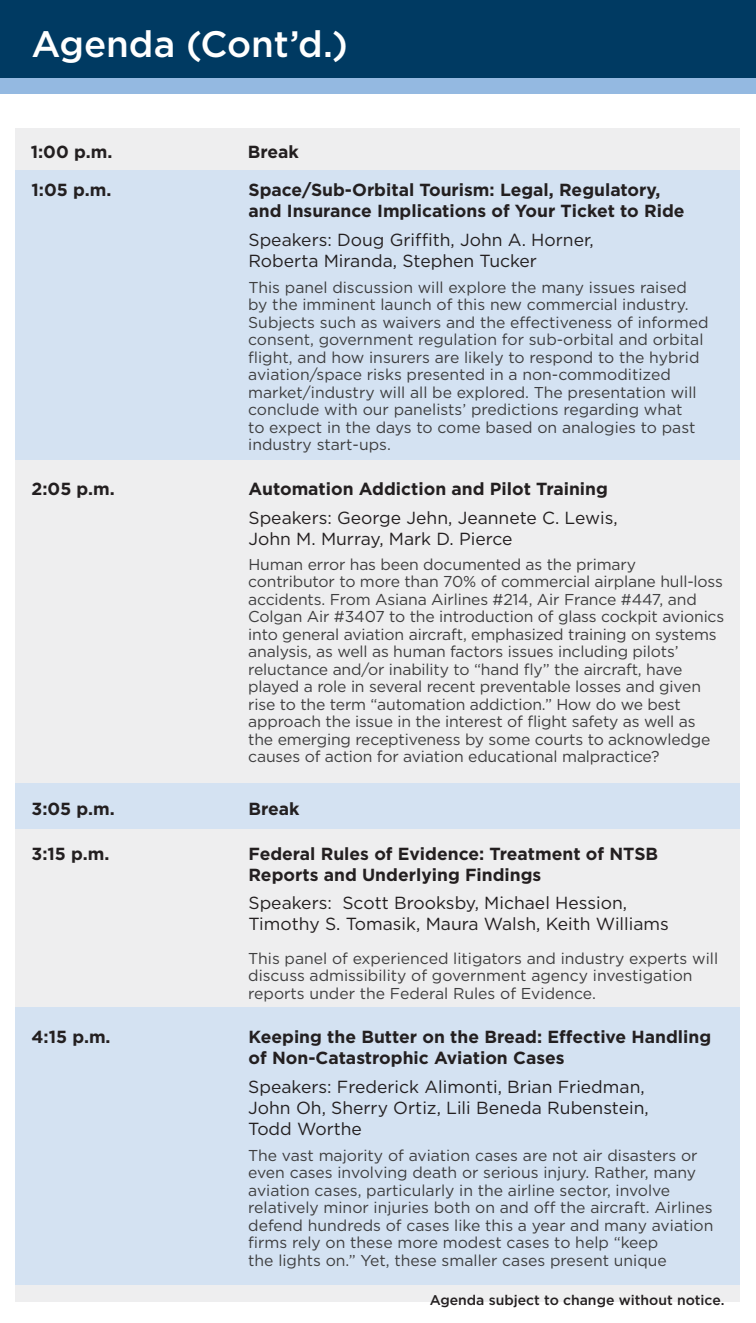
<style>
.page{position:relative;width:756px;height:1323px;background:#fff}
.page>*{position:absolute;margin:0;border:0;box-sizing:border-box;transform-origin:0 0}
.t1{font:500 36.75px "Gotham";color:#fff}
.Agenda-TIME{font:700 17.5px/21px "Gotham";color:#231f20}
.Agenda-Names{font:17.5px/21px "Gotham";color:#231f20}
.Agenda-Descrip{font:15.75px/17.5px "Gotham";color:#3e3e3f}
.t2{font:500 14px "Gotham";color:#231f20}
</style>
<div class="page">
<div style="left:16px;top:168px;width:724px;height:1134px;background:#eeeeef"></div>
<div style="left:16px;top:783px;width:724px;height:45px;background:#d4e2f2"></div>
<div style="left:16px;top:1007px;width:724px;height:277px;background:#d4e2f2"></div>
<div style="left:0;top:0;width:756px;height:79px;background:#003a62"></div>
<div style="left:0;top:78px;width:756px;height:16px;background:#94b9e1"></div>
<div style="left:16px;top:129px;width:724px;height:49px;background:#eeeeef"></div>
<div style="left:16px;top:171px;width:724px;height:289px;background:#d4e2f2"></div>
<p class="t1" style="left:32px;top:23px;width:318px">Agenda (Cont’d.)</p>
<p class="Agenda-TIME" style="left:31px;top:141px;width:83px">1:00 p.m.</p>
<p class="Agenda-TIME" style="left:248px;top:141px;width:53px">Break</p>
<p class="Agenda-TIME" style="left:32px;top:179px;width:81px">1:05 p.m.</p>
<p class="Agenda-TIME" style="left:248px;top:179px;width:438px">Space/Sub-Orbital Tourism: Legal, Regulatory, and Insurance Implications of Your Ticket to Ride</p>
<p class="Agenda-Names" style="left:248px;top:229px;width:347px">Speakers: Doug Griffith, John A. Horner,<br>Roberta Miranda, Stephen Tucker</p>
<p class="Agenda-Descrip" style="left:248px;top:278px;width:462px">This panel discussion will explore the many issues raised by the imminent launch of this new commercial industry.<br>Subjects such as waivers and the effectiveness of informed consent, government regulation for sub-orbital and orbital flight, and how insurers are likely to respond to the hybrid aviation/space risks presented in a non-commoditized market/industry will all be explored. The presentation will conclude with our panelists’ predictions regarding what<br>to expect in the days to come based on analogies to past industry start-ups.</p>
<p class="Agenda-TIME" style="left:32px;top:478px;width:85px">2:05 p.m.</p>
<p class="Agenda-TIME" style="left:248px;top:478px;width:361px">Automation Addiction and Pilot Training</p>
<p class="Agenda-Names" style="left:248px;top:507px;width:371px">Speakers: George Jehn, Jeannete C. Lewis,<br>John M. Murray, Mark D. Pierce</p>
<p class="Agenda-Descrip" style="left:248px;top:555px;width:478px">Human error has been documented as the primary contributor to more than 70% of commercial airplane hull-loss accidents. From Asiana Airlines #214, Air France #447, and Colgan Air #3407 to the introduction of glass cockpit avionics into general aviation aircraft, emphasized training on systems analysis, as well as human factors issues including pilots’ reluctance and/or inability to “hand fly” the aircraft, have played a role in several recent preventable losses and given rise to the term “automation addiction.” How do we best approach the issue in the interest of flight safety as well as the emerging receptiveness by some courts to acknowledge causes of action for aviation educational malpractice?</p>
<p class="Agenda-TIME" style="left:32px;top:798px;width:85px">3:05 p.m.</p>
<p class="Agenda-TIME" style="left:248px;top:798px;width:53px">Break</p>
<p class="Agenda-TIME" style="left:32px;top:842px;width:79px">3:15 p.m.</p>
<p class="Agenda-TIME" style="left:248px;top:842px;width:411px">Federal Rules of Evidence: Treatment of NTSB<br>Reports and Underlying Findings</p>
<p class="Agenda-Names" style="left:248px;top:892px;width:422px">Speakers: Scott Brooksby, Michael Hession,<br>Timothy S. Tomasik, Maura Walsh, Keith Williams</p>
<p class="Agenda-Descrip" style="left:248px;top:949px;width:471px">This panel of experienced litigators and industry experts will discuss admissibility of government agency investigation reports under the Federal Rules of Evidence.</p>
<p class="Agenda-TIME" style="left:32px;top:1026px;width:81px">4:15 p.m.</p>
<p class="Agenda-TIME" style="left:248px;top:1026px;width:464px">Keeping the Butter on the Bread: Effective Handling of Non-Catastrophic Aviation Cases</p>
<p class="Agenda-Names" style="left:248px;top:1076px;width:402px">Speakers: Frederick Alimonti, Brian Friedman,<br>John Oh, Sherry Ortiz, Lili Beneda Rubenstein,<br>Todd Worthe</p>
<p class="Agenda-Descrip" style="left:248px;top:1146px;width:467px">The vast majority of aviation cases are not air disasters or even cases involving death or serious injury. Rather, many aviation cases, particularly in the airline sector, involve relatively minor injuries both on and off the aircraft. Airlines defend hundreds of cases like this a year and many aviation firms rely on these more modest cases to help “keep<br>the lights on.” Yet, these smaller cases present unique</p>
<p class="t2" style="left:430px;top:1292px;width:296px">Agenda subject to change without notice.</p>
</div>
